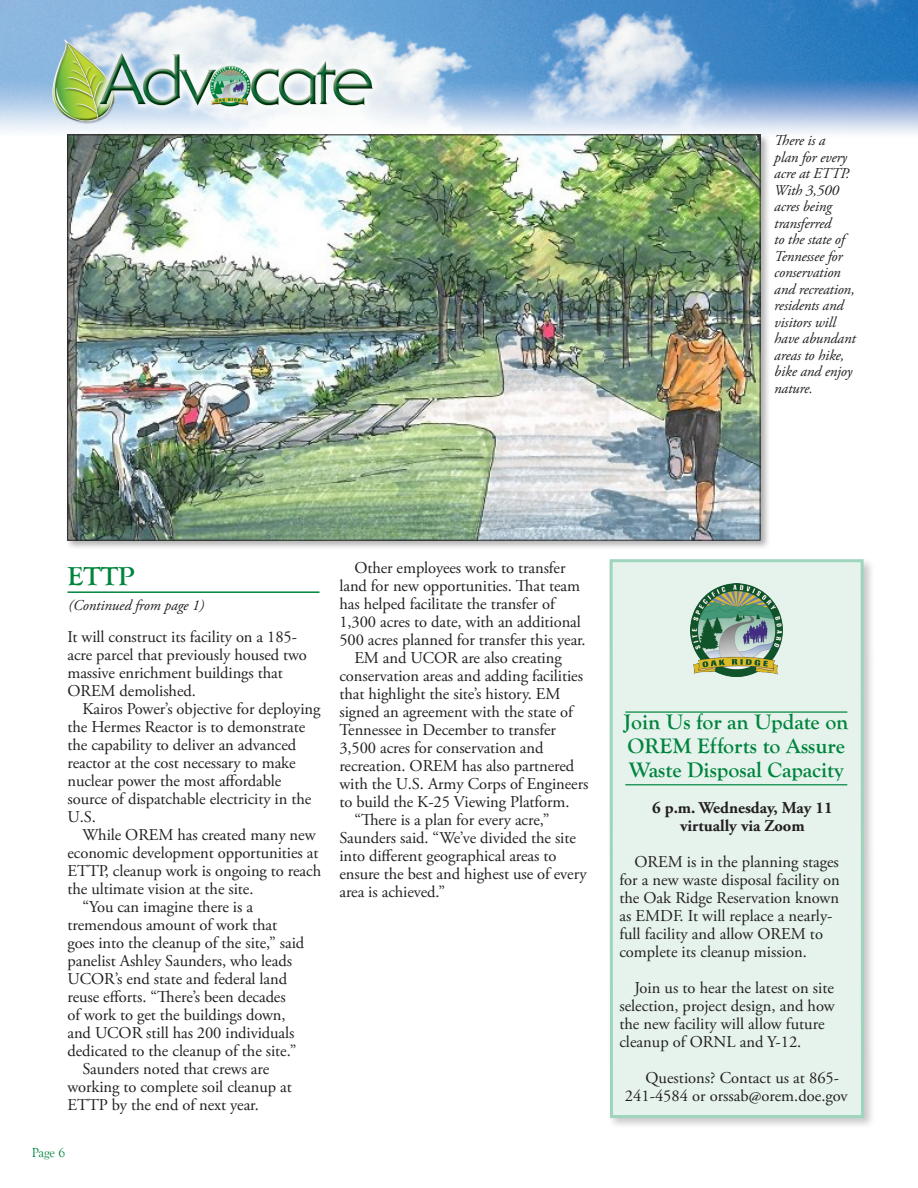
<style>
.page{position:relative;width:918px;height:1188px;background:#fff}
.page>*{position:absolute;margin:0;border:0;box-sizing:border-box;transform-origin:0 0}
.Article_heads_1{font:700 27px "Goudy Old Style T";color:#00843d}
.t1{font:700 21.75px/24.3px "Goudy Old Style T";color:#00843d}
.t2{font:16.5px/18px "Adobe Garamond Pro";letter-spacing:-.005em;color:#231f20}
.t3{font:700 16.5px "Adobe Garamond Pro";color:#231f20}
.Cutlines{font:italic 15px/16.5px "Adobe Garamond Pro";letter-spacing:-.01em;color:#231f20}
.Advocate_Cutlines{font:italic 15px "Adobe Garamond Pro";letter-spacing:-.005em;color:#231f20}
.t4{font:13.5px "Goudy Old Style T";color:#00843d}
</style>
<div class="page">
<img style="left:0;top:0;width:918px;height:134px">
<hr style="left:68px;top:591px;width:252px;height:2px;background:#00843d">
<div style="left:66px;top:133px;width:704px;height:418px;background:#231f20;opacity:.36"></div>
<img style="left:70px;top:137px;width:688px;height:401px">
<div style="left:607px;top:557px;width:269px;height:573px;background:#231f20;opacity:.25"></div>
<div style="left:611px;top:561px;width:251px;height:556px;background:#e5f3ec"></div>
<hr style="left:625px;top:711px;width:222px;height:2px;background:#00843d">
<hr style="left:625px;top:784px;width:222px;height:1px;background:#00843d">
<div style="left:610px;top:559px;width:254px;height:559px;border:3px solid #9fd5bd"></div>
<img style="left:690px;top:584px;width:93px;height:92px">
<p class="Cutlines" style="left:774px;top:133px;width:83px">There is a<br>plan for every acre at ETTP.<br>With 3,500 acres being transferred<br>to the state of<br>Tennessee for conservation and recreation, residents and visitors will have abundant areas to hike, bike and enjoy nature.</p>
<p class="Article_heads_1" style="left:68px;top:561px;width:69px">ETTP</p>
<p class="Advocate_Cutlines" style="left:68px;top:596px;width:137px">(Continued from page 1)</p>
<p class="t2" style="left:68px;top:629px;width:241px">It will construct its facility on a 185- acre parcel that previously housed two massive enrichment buildings that<br>OREM demolished.</p>
<p class="t2" style="left:68px;top:701px;width:254px;text-indent:15px">Kairos Power’s objective for deploying the Hermes Reactor is to demonstrate the capability to deliver an advanced reactor at the cost necessary to make nuclear power the most affordable source of dispatchable electricity in the U.S.</p>
<p class="t2" style="left:68px;top:827px;width:255px;text-indent:15px">While OREM has created many new economic development opportunities at ETTP, cleanup work is ongoing to reach the ultimate vision at the site.</p>
<p class="t2" style="left:68px;top:899px;width:238px;text-indent:15px">“You can imagine there is a tremendous amount of work that goes into the cleanup of the site,” said panelist Ashley Saunders, who leads UCOR’s end state and federal land reuse efforts. “There’s been decades<br>of work to get the buildings down, and UCOR still has 200 individuals dedicated to the cleanup of the site.”</p>
<p class="t2" style="left:68px;top:1061px;width:226px;text-indent:15px">Saunders noted that crews are working to complete soil cleanup at<br>ETTP by the end of next year.</p>
<p class="t4" style="left:32px;top:1146px;width:35px">Page 6</p>
<p class="t2" style="left:339px;top:560px;width:248px;text-indent:15px">Other employees work to transfer land for new opportunities. That team has helped facilitate the transfer of 1,300 acres to date, with an additional 500 acres planned for transfer this year.</p>
<p class="t2" style="left:339px;top:650px;width:250px;text-indent:15px">EM and UCOR are also creating conservation areas and adding facilities that highlight the site’s history. EM signed an agreement with the state of Tennessee in December to transfer 3,500 acres for conservation and recreation. OREM has also partnered with the U.S. Army Corps of Engineers to build the K-25 Viewing Platform.</p>
<p class="t2" style="left:339px;top:812px;width:249px;text-indent:15px">“There is a plan for every acre,” Saunders said. “We’ve divided the site into different geographical areas to ensure the best and highest use of every area is achieved.”</p>
<p class="t1" style="left:624px;top:710px;width:226px">Join Us for an Update on<br>OREM Efforts to Assure<br>Waste Disposal Capacity</p>
<p class="t3" style="left:652px;top:799px;width:182px">6 p.m. Wednesday, May 11</p>
<p class="t3" style="left:680px;top:817px;width:126px">virtually via Zoom</p>
<p class="t2" style="left:619px;top:854px;width:222px;text-indent:15px">OREM is in the planning stages for a new waste disposal facility on the Oak Ridge Reservation known as EMDF. It will replace a nearly&shy;full facility and allow OREM to complete its cleanup mission.</p>
<p class="t2" style="left:619px;top:980px;width:217px;text-indent:15px">Join us to hear the latest on site selection, project design, and how the new facility will allow future cleanup of ORNL and Y-12.</p>
<p class="t2" style="left:625px;top:1070px;width:224px;text-indent:21px">Questions? Contact us at 865-<br>241-4584 or orssab@orem.doe.gov</p>
</div>
